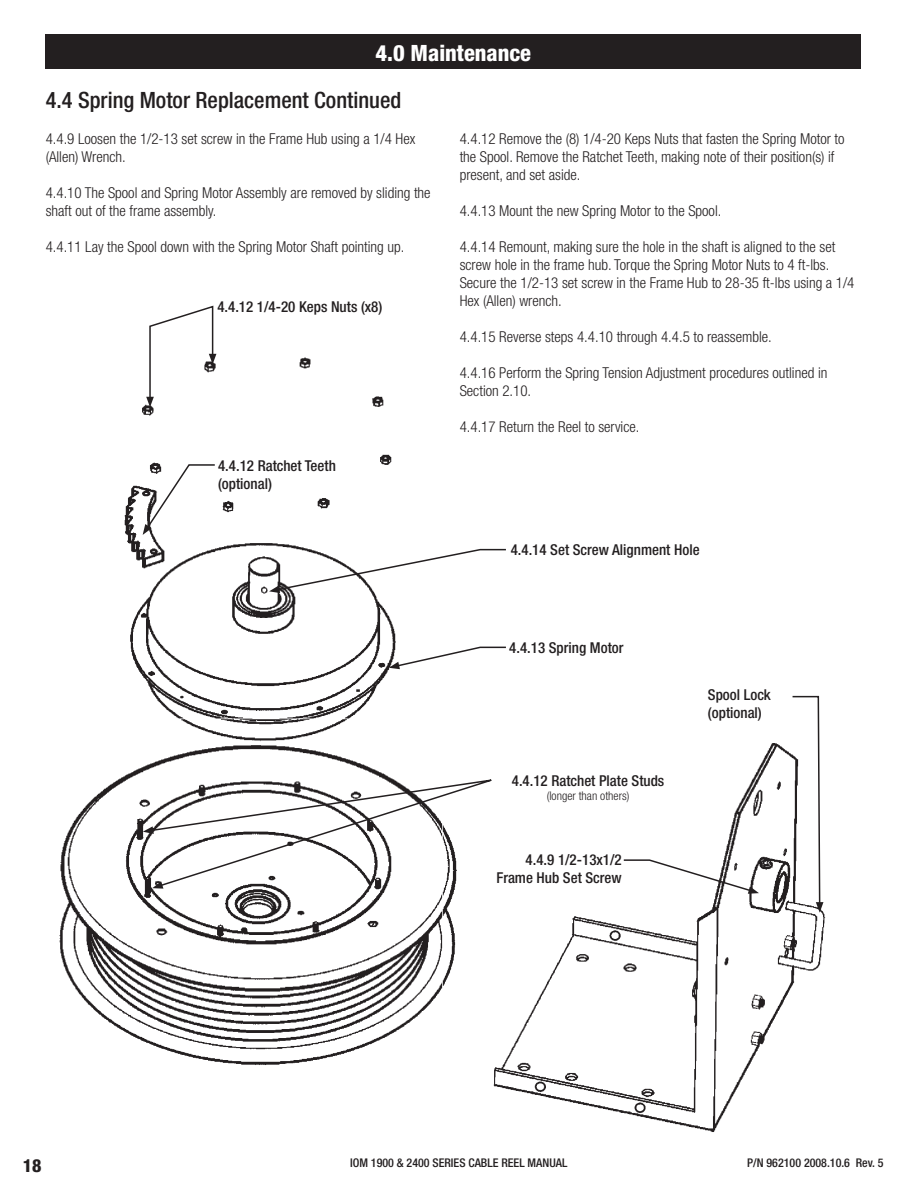
<style>
.page{position:relative;width:918px;height:1188px;background:#fff}
.page>*{position:absolute;margin:0;border:0;box-sizing:border-box;transform-origin:0 0}
.t1{font:500 condensed 22.5px "Helvetica Neue LT";color:#231f20}
.t2{font:800 condensed 22.5px "Helvetica Neue LT";color:#fff}
.t3{font:800 condensed 18px "Helvetica Neue LT";color:#231f20}
.t4{font:300 condensed 15px/18px "Helvetica Neue LT";color:#231f20}
.t5{font:500 condensed 15px/18px "Helvetica Neue LT";color:#231f20}
.t6{font:500 condensed 12px "Helvetica Neue LT";color:#231f20}
.t7{font:300 condensed 12px "Helvetica Neue LT";color:#231f20}
</style>
<div class="page">
<div style="left:46px;top:35px;width:815px;height:34px;background:#231f20"></div>
<img style="left:59px;top:353px;width:767px;height:779px">
<svg style="left:146px;top:305px;width:70px;height:102px"></svg>
<svg style="left:269px;top:548px;width:238px;height:45px"></svg>
<svg style="left:389px;top:646px;width:118px;height:23px"></svg>
<svg style="left:143px;top:463px;width:73px;height:72px"></svg>
<svg style="left:143px;top:776px;width:366px;height:113px"></svg>
<svg style="left:622px;top:859px;width:137px;height:35px"></svg>
<svg style="left:791px;top:695px;width:32px;height:218px"></svg>
<h1 class="t2" style="left:376px;top:39px;width:157px">4.0 Maintenance</h1>
<h1 class="t1" style="left:46px;top:87px;width:357px">4.4 Spring Motor Replacement Continued</h1>
<p class="t4" style="left:46px;top:130px;width:371px">4.4.9 Loosen the 1/2-13 set screw in the Frame Hub using a 1/4 Hex (Allen) Wrench.</p>
<p class="t4" style="left:46px;top:184px;width:386px">4.4.10 The Spool and Spring Motor Assembly are removed by sliding the shaft out of the frame assembly.</p>
<p class="t4" style="left:46px;top:238px;width:360px">4.4.11 Lay the Spool down with the Spring Motor Shaft pointing up.</p>
<p class="t4" style="left:460px;top:130px;width:386px">4.4.12 Remove the (8) 1/4-20 Keps Nuts that fasten the Spring Motor to the Spool. Remove the Ratchet Teeth, making note of their position(s) if present, and set aside.</p>
<p class="t4" style="left:460px;top:202px;width:263px">4.4.13 Mount the new Spring Motor to the Spool.</p>
<p class="t4" style="left:460px;top:238px;width:396px">4.4.14 Remount, making sure the hole in the shaft is aligned to the set screw hole in the frame hub. Torque the Spring Motor Nuts to 4 ft-lbs.<br>Secure the 1/2-13 set screw in the Frame Hub to 28-35 ft-lbs using a 1/4<br>Hex (Allen) wrench.</p>
<p class="t4" style="left:460px;top:328px;width:314px">4.4.15 Reverse steps 4.4.10 through 4.4.5 to reassemble.</p>
<p class="t4" style="left:460px;top:364px;width:369px">4.4.16 Perform the Spring Tension Adjustment procedures outlined in<br>Section 2.10.</p>
<p class="t4" style="left:460px;top:418px;width:181px">4.4.17 Return the Reel to service.</p>
<p class="t5" style="left:217px;top:297px;width:167px">4.4.12 1/4-20 Keps Nuts (x8)</p>
<p class="t5" style="left:218px;top:456px;width:119px">4.4.12 Ratchet Teeth (optional)</p>
<p class="t5" style="left:511px;top:540px;width:190px">4.4.14 Set Screw Alignment Hole</p>
<p class="t5" style="left:509px;top:638px;width:116px">4.4.13 Spring Motor</p>
<p class="t5" style="left:512px;top:772px;width:154px">4.4.12 Ratchet Plate Studs</p>
<p class="t7" style="left:547px;top:789px;width:84px">(longer than others)</p>
<p class="t5" style="left:496px;top:850px;width:127px;text-align:right">4.4.9 1/2-13x1/2<br>Frame Hub Set Screw</p>
<p class="t5" style="left:708px;top:686px;width:64px">Spool Lock (optional)</p>
<p class="t3" style="left:23px;top:1154px;width:20px">18</p>
<p class="t6" style="left:350px;top:1156px;width:219px">IOM 1900 &amp; 2400 Series Cable reel manual</p>
<p class="t6" style="left:747px;top:1156px;width:138px">P/N 962100 2008.10.6 Rev. 5</p>
</div>
